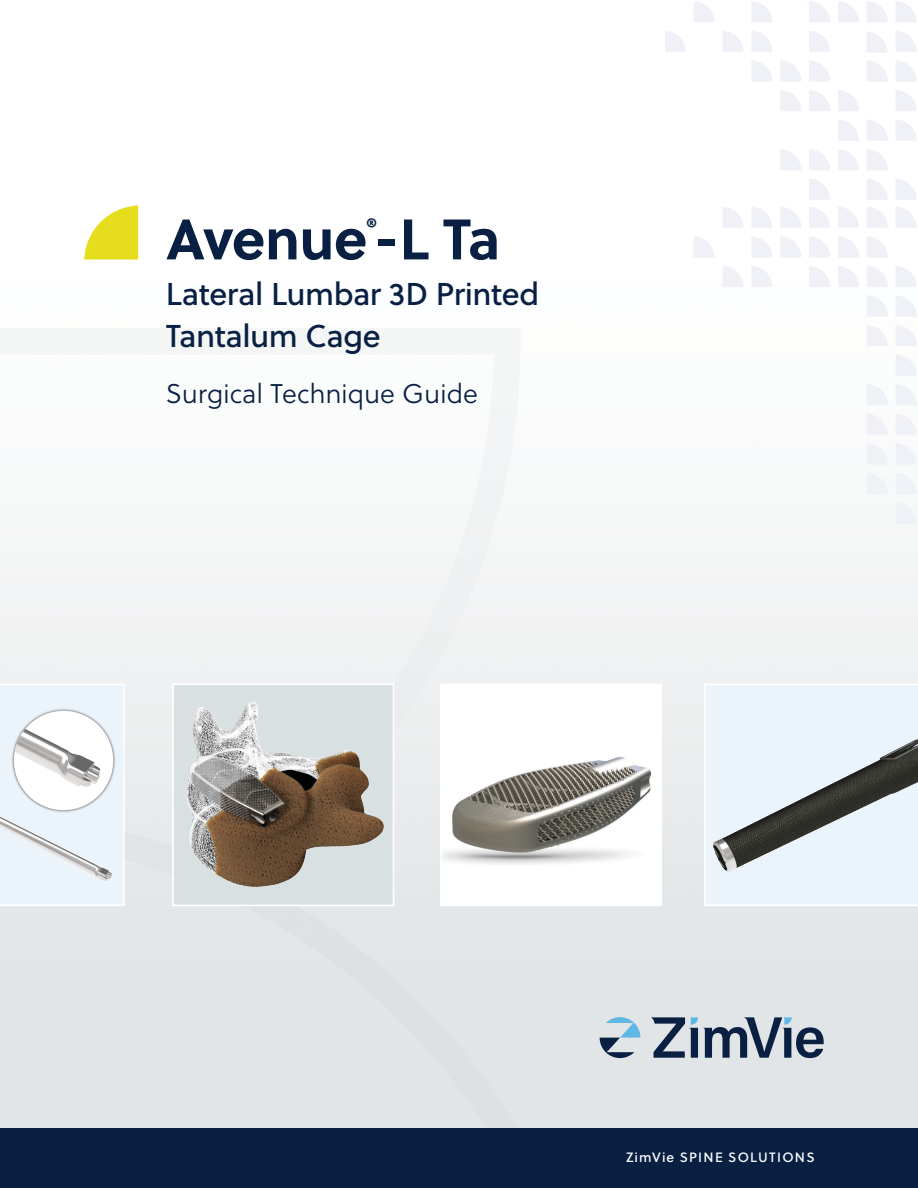
<style>
.page{position:relative;width:918px;height:1188px;background:#fff}
.page>*{position:absolute;margin:0;border:0;box-sizing:border-box;transform-origin:0 0}
.t1{font:700 57px "Soleil";letter-spacing:-.025em;color:#092043}
.t2{font:31.5px/42px "Soleil Bk";letter-spacing:-.015em;color:#092043}
.t3{font:27px "Soleil Lt";letter-spacing:-.005em;color:#092043}
.t4{font:700 19.2px "Soleil";color:#092043}
.t5{font:13.5px "Soleil Bk";letter-spacing:.09em;color:#fff}
</style>
<div class="page">
<img style="left:0;top:1px;width:918px;height:1128px">
<svg style="left:600px;top:1017px;width:40px;height:41px;background:#a4bac9"></svg>
<svg style="left:651px;top:1017px;width:173px;height:41px;background:#8794a4"></svg>
<div style="left:0;top:1129px;width:918px;height:59px;background:#092043"></div>
<svg style="left:84px;top:206px;width:54px;height:54px"></svg>
<div style="left:172px;top:684px;width:222px;height:222px;background:#d9e0e2;border:2px solid #fff"></div>
<div style="left:441px;top:684px;width:220px;height:221px;background:#fff"></div>
<img style="left:443px;top:757px;width:209px;height:108px">
<div style="left:704px;top:684px;width:214px;height:222px;background:#ecf4fb"></div>
<svg style="left:0;top:684px;width:125px;height:222px;background:#edf4fb"></svg>
<img style="left:714px;top:739px;width:204px;height:133px">
<img style="left:186px;top:702px;width:198px;height:185px">
<div style="left:11px;top:708px;width:105px;height:105px;background:#231f20;opacity:.6"></div>
<div style="left:14px;top:711px;width:99px;height:99px;background:#fff;border-radius:50%"></div>
<img style="left:14px;top:711px;width:86px;height:42px">
<img style="left:0;top:753px;width:112px;height:128px">
<p class="t4" style="left:366px;top:213px;width:13px">®</p>
<h1 class="t1" style="left:166px;top:202px;width:336px">Avenue-L Ta</h1>
<p class="t2" style="left:166px;top:274px;width:375px">Lateral Lumbar 3D Printed<br>Tantalum Cage</p>
<p class="t3" style="left:166px;top:377px;width:314px">Surgical Technique Guide</p>
<p class="t5" style="left:626px;top:1149px;width:190px">ZimVie SPINE SOLUTIONS</p>
</div>
